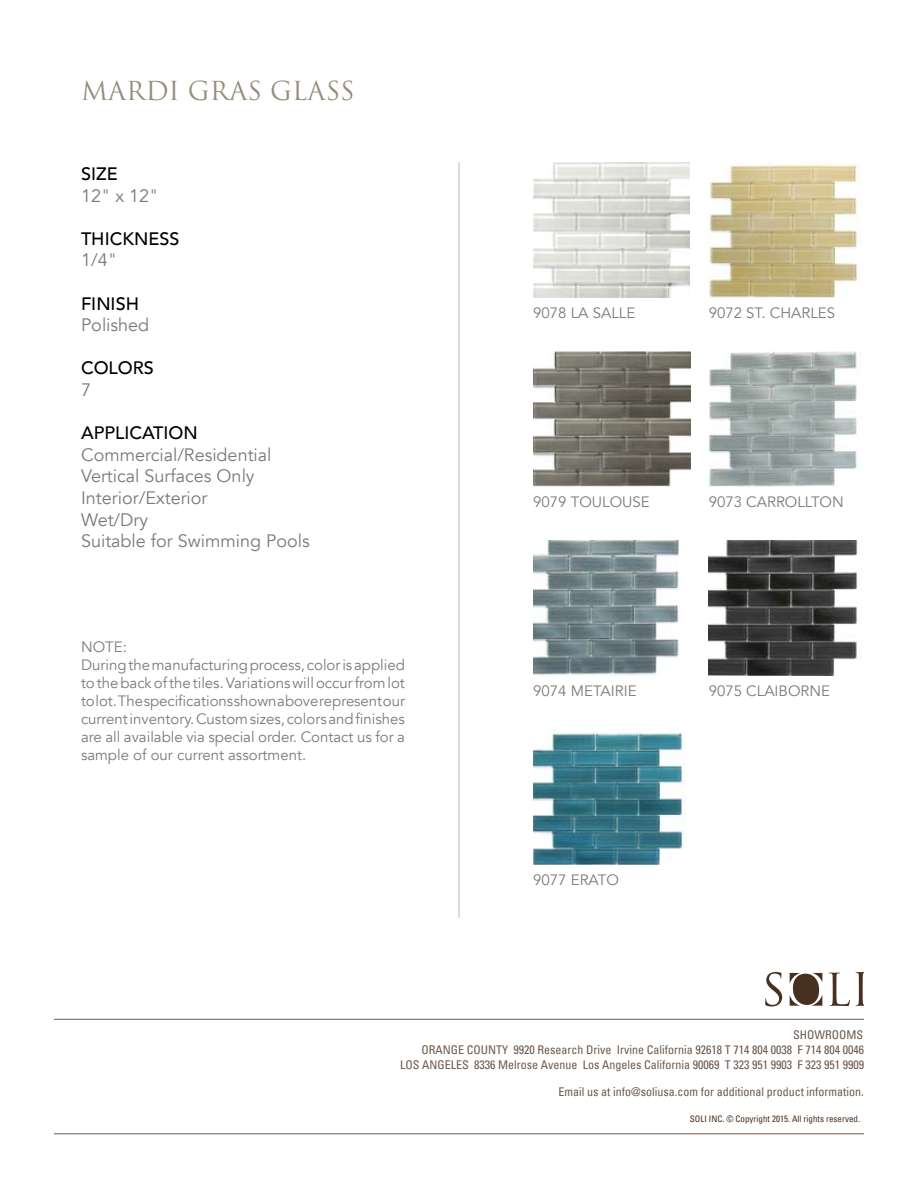
<style>
.page{position:relative;width:918px;height:1188px;background:#fff}
.page>*{position:absolute;margin:0;border:0;box-sizing:border-box;transform-origin:0 0}
.t1{font:25.5px "Trajan Pro";color:#958d7c}
.t2{font:18px/21.6px "Avenir";color:#7b7a7a}
.t3{font:500 18px "Avenir";color:#000}
.t4{font:15px/18px "Avenir";color:#7b7a7a}
.t5{font:condensed 12px/15px "Univers";color:#6c594d;text-align:right}
.t6{font:condensed 9px "Univers";color:#473020}
</style>
<div class="page">
<img style="left:533px;top:162px;width:157px;height:135px">
<img style="left:709px;top:164px;width:152px;height:133px">
<img style="left:533px;top:351px;width:157px;height:135px">
<img style="left:709px;top:351px;width:148px;height:135px">
<img style="left:533px;top:540px;width:146px;height:135px">
<img style="left:709px;top:540px;width:150px;height:135px">
<img style="left:533px;top:732px;width:153px;height:132px">
<hr style="left:459px;top:162px;width:1px;height:756px;background:#bebebe">
<svg style="left:765px;top:972px;width:17px;height:34px"></svg>
<svg style="left:829px;top:973px;width:21px;height:33px"></svg>
<svg style="left:856px;top:972px;width:8px;height:34px"></svg>
<svg style="left:790px;top:973px;width:32px;height:33px"></svg>
<hr style="left:54px;top:1019px;width:810px;height:1px;background:#6c594d">
<hr style="left:54px;top:1134px;width:810px;height:1px;background:#6c594d">
<h1 class="t1" style="left:81px;top:75px;width:275px">MARDI GRAS GLASS</h1>
<p class="t3" style="left:81px;top:158px;width:38px">SIZE</p>
<p class="t2" style="left:81px;top:185px;width:79px">12" x 12"</p>
<p class="t3" style="left:81px;top:223px;width:100px">THICKNESS</p>
<p class="t2" style="left:81px;top:250px;width:38px">1/4"</p>
<p class="t3" style="left:81px;top:288px;width:47px">FINISH</p>
<p class="t2" style="left:81px;top:315px;width:70px">Polished</p>
<p class="t3" style="left:81px;top:353px;width:74px">COLORS</p>
<p class="t2" style="left:81px;top:379px;width:12px">7</p>
<p class="t3" style="left:81px;top:417px;width:61px">APPLICAT</p>
<p class="t3" style="left:163px;top:417px;width:20px">ION</p>
<p class="t2" style="left:81px;top:444px;width:230px">Commercial/Residential<br>Vertical Surfaces Only<br>Interior/Exterior<br>Wet/Dry<br>Suitable for Swimming Pools</p>
<p class="t4" style="left:81px;top:638px;width:326px">NOTE:<br>During the manufacturing process, color is applied to the back of the tiles. Variations will occur from lot to lot. The specifications shown above represent our current inventory. Custom sizes, colors and finishes are all available via special order. Contact us for a sample of our current assortment.</p>
<p class="t4" style="left:533px;top:304px;width:104px">9078 LA SALLE</p>
<p class="t4" style="left:709px;top:304px;width:128px">9072 ST. CHARLES</p>
<p class="t4" style="left:533px;top:493px;width:118px">9079 TOULOUSE</p>
<p class="t4" style="left:709px;top:493px;width:137px">9073 CARROLLTON</p>
<p class="t4" style="left:533px;top:682px;width:105px">9074 METAIRIE</p>
<p class="t4" style="left:709px;top:682px;width:123px">9075 CLAIBORNE</p>
<p class="t4" style="left:533px;top:871px;width:87px">9077 ERATO</p>
<p class="t5" style="left:400px;top:1027px;width:465px">SHOWROOMS<br>ORANGE COUNTY 9920 Research Drive Irvine California 92618 T 714 804 0038 F 714 804 0046<br>LOS ANGELES 8336 Melrose Avenue Los Angeles California 90069 T 323 951 9903 F 323 951 9909</p>
<p class="t5" style="left:559px;top:1084px;width:307px">Email us at info@soliusa.com for additional product information.</p>
<p class="t6" style="left:690px;top:1113px;width:172px">SOLI INC. © Copyright 2015. All rights reserved.</p>
</div>
